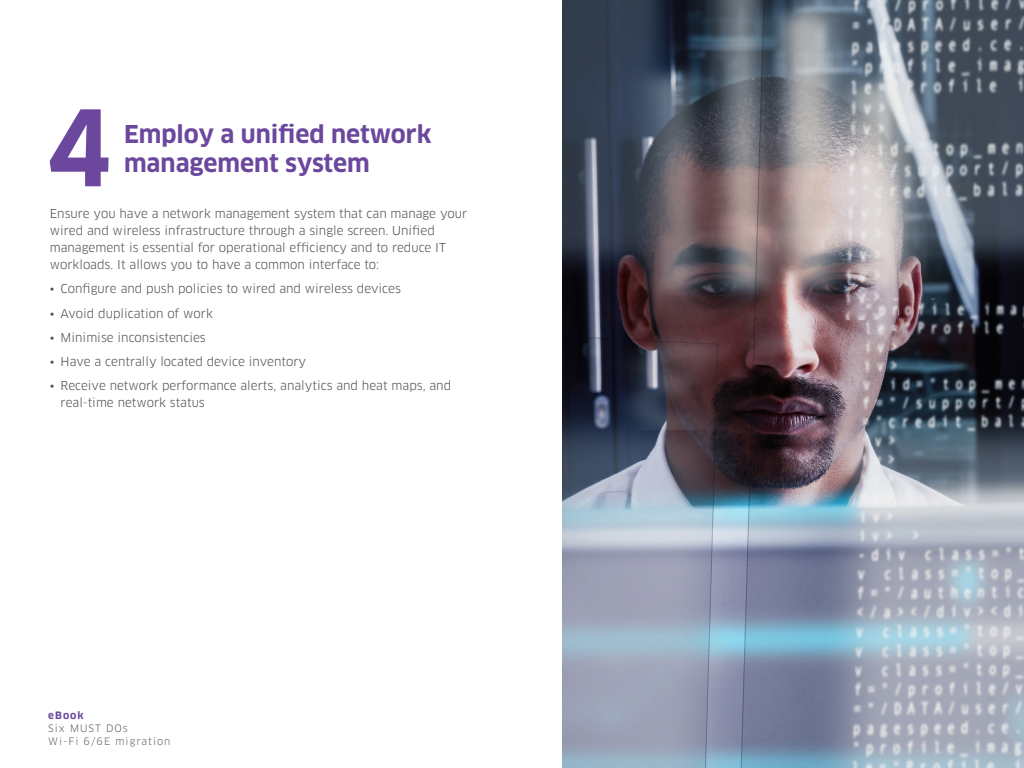
<style>
.page{position:relative;width:1024px;height:768px;background:#fff}
.page>*{position:absolute;margin:0;border:0;box-sizing:border-box;transform-origin:0 0}
.t1{font:700 102.6px "Clan OT";color:#6b489d}
.t2{font:700 24px/28.8px "Clan OT";color:#6b489d}
.t3{font:12px/17px "Clan OT";color:#4d4d4d}
.t4{font:10px/13px "Clan OT";letter-spacing:.1em;color:#5f636a}
.t5{font:700 10px "Clan OT";letter-spacing:.1em;color:#6b489d}
</style>
<div class="page">
<img style="left:562px;top:0;width:462px;height:768px">
<h1 class="t1" style="left:46px;top:89px;width:67px">4</h1>
<h2 class="t2" style="left:124px;top:120px;width:309px">Employ a unified network management system</h2>
<p class="t3" style="left:50px;top:205px;width:419px">Ensure you have a network management system that can manage your wired and wireless infrastructure through a single screen. Unified management is essential for operational efficiency and to reduce IT workloads. It allows you to have a common interface to:</p>
<p class="t3" style="left:50px;top:281px;width:353px">• Configure and push policies to wired and wireless devices</p>
<p class="t3" style="left:50px;top:305px;width:165px">• Avoid duplication of work</p>
<p class="t3" style="left:50px;top:329px;width:157px">• Minimise inconsistencies</p>
<p class="t3" style="left:50px;top:353px;width:258px">• Have a centrally located device inventory</p>
<p class="t3" style="left:61px;top:377px;width:392px;text-indent:-11px">• Receive network performance alerts, analytics and heat maps, and real-time network status</p>
<p class="t5" style="left:48px;top:710px;width:37px">eBook</p>
<p class="t4" style="left:48px;top:722px;width:124px">Six MUST DOs<br>Wi-Fi 6/6E migration</p>
</div>
